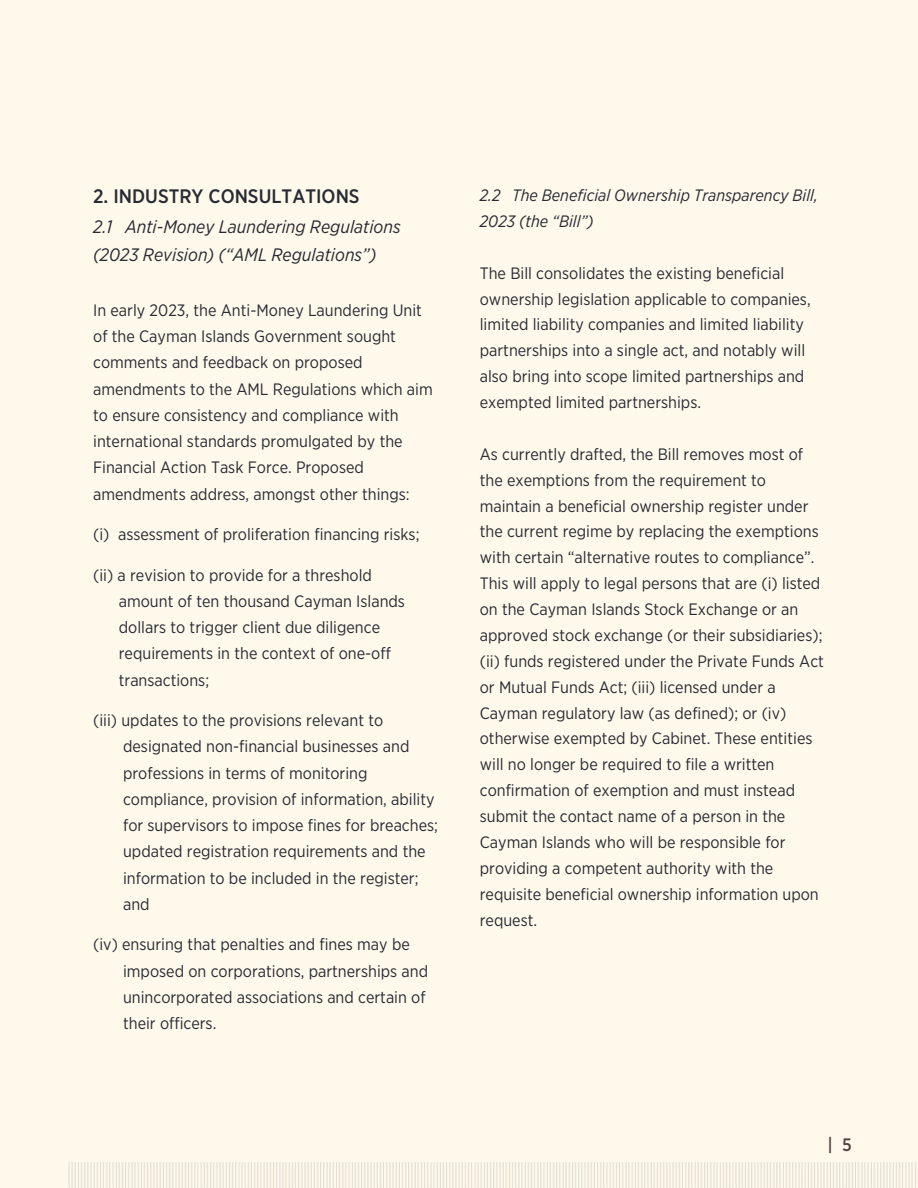
<style>
.page{position:relative;width:918px;height:1188px;background:#fff9ec}
.page>*{position:absolute;margin:0;border:0;box-sizing:border-box;transform-origin:0 0}
.t1{font:500 19.5px "Gotham Narrow";color:#292b33}
.t2{font:italic 18px/28.5px "Gotham Narrow";color:#292b33}
.t3{font:500 18px "Gotham Narrow";color:#544441}
.t4{font:16.5px/25.8px "Gotham Narrow";color:#292b33}
.t5{font:italic 16.5px/25.8px "Gotham Narrow";color:#292b33}
</style>
<div class="page">
<img style="left:68px;top:1163px;width:848px;height:25px">
<p class="t1" style="left:93px;top:187px;width:268px">2. INDUSTRY CONSULTATIONS</p>
<p class="t2" style="left:93px;top:213px;width:309px">2.1 Anti-Money Laundering Regulations (2023 Revision) (“AML Regulations”)</p>
<p class="t4" style="left:93px;top:298px;width:341px;line-height:26.2px">In early 2023, the Anti-Money Laundering Unit of the Cayman Islands Government sought comments and feedback on proposed amendments to the AML Regulations which aim to ensure consistency and compliance with international standards promulgated by the Financial Action Task Force. Proposed amendments address, amongst other things:</p>
<p class="t4" style="left:93px;top:522px;width:328px">(i) assessment of proliferation financing risks;</p>
<p class="t4" style="left:93px;top:563px;width:280px">(ii) a revision to provide for a threshold</p>
<p class="t4" style="left:119px;top:589px;width:288px">amount of ten thousand Cayman Islands</p>
<p class="t4" style="left:119px;top:615px;width:263px">dollars to trigger client due diligence</p>
<p class="t4" style="left:119px;top:641px;width:274px">requirements in the context of one-off</p>
<p class="t4" style="left:119px;top:668px;width:92px">transactions;</p>
<p class="t4" style="left:93px;top:708px;width:292px">(iii) updates to the provisions relevant to</p>
<p class="t4" style="left:123px;top:734px;width:288px">designated non-financial businesses and</p>
<p class="t4" style="left:123px;top:761px;width:246px">professions in terms of monitoring</p>
<p class="t4" style="left:123px;top:787px;width:313px">compliance, provision of information, ability</p>
<p class="t4" style="left:123px;top:813px;width:316px">for supervisors to impose fines for breaches;</p>
<p class="t4" style="left:123px;top:839px;width:304px">updated registration requirements and the</p>
<p class="t4" style="left:123px;top:866px;width:297px">information to be included in the register;</p>
<p class="t4" style="left:123px;top:892px;width:28px">and</p>
<p class="t4" style="left:93px;top:932px;width:318px">(iv) ensuring that penalties and fines may be</p>
<p class="t4" style="left:123px;top:959px;width:307px">imposed on corporations, partnerships and</p>
<p class="t4" style="left:123px;top:985px;width:304px">unincorporated associations and certain of</p>
<p class="t4" style="left:123px;top:1011px;width:95px">their officers.</p>
<p class="t5" style="left:480px;top:183px;width:340px">2.2 The Beneficial Ownership Transparency Bill,<br>2023 (the “Bill”)</p>
<p class="t4" style="left:480px;top:261px;width:332px">The Bill consolidates the existing beneficial ownership legislation applicable to companies, limited liability companies and limited liability partnerships into a single act, and notably will also bring into scope limited partnerships and exempted limited partnerships.</p>
<p class="t4" style="left:480px;top:442px;width:346px">As currently drafted, the Bill removes most of the exemptions from the requirement to maintain a beneficial ownership register under the current regime by replacing the exemptions with certain “alternative routes to compliance”.<br>This will apply to legal persons that are (i) listed on the Cayman Islands Stock Exchange or an approved stock exchange (or their subsidiaries); (ii) funds registered under the Private Funds Act or Mutual Funds Act; (iii) licensed under a Cayman regulatory law (as defined); or (iv) otherwise exempted by Cabinet. These entities will no longer be required to file a written confirmation of exemption and must instead submit the contact name of a person in the Cayman Islands who will be responsible for providing a competent authority with the requisite beneficial ownership information upon request.</p>
<p class="t3" style="left:827px;top:1137px;width:26px">| 5</p>
</div>
